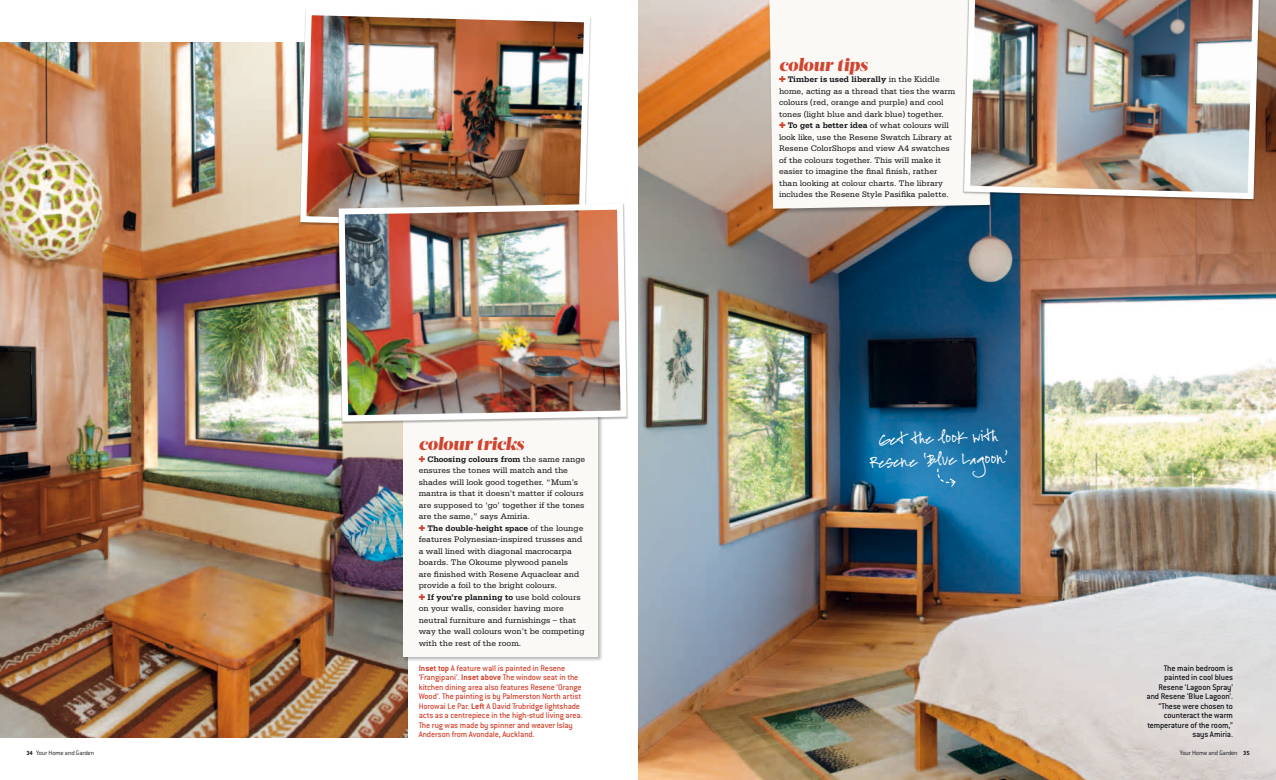
<style>
.page{position:relative;width:1276px;height:780px;background:#fff}
.page>*{position:absolute;margin:0;border:0;box-sizing:border-box;transform-origin:0 0}
.t1{font:italic 900 18px "Acta Display";letter-spacing:-.01em;color:#d04531}
.t2{font:12.5px/22px "FG Jasmine";color:#fff;text-align:center}
.t3{font:500 9px/9.5px "Conduit ITC";letter-spacing:-.015em;color:#d04531}
.t4{font:500 9px/9.5px "Conduit ITC";letter-spacing:-.015em;color:#15161a;text-align:right}
.t5{font:8.5px/11.5px "Serifa";color:#15161a}
.t6{font:300 7px "Conduit ITC";letter-spacing:-.015em;color:#15161a}
.s1{font-weight:700;font-size:6.5px}
.s2{color:#d04531}
.s3{font-weight:700}
</style>
<div class="page">
<img style="left:638px;top:0;width:638px;height:780px">
<img style="left:0;top:43px;width:407px;height:694px">
<div style="left:402px;top:392px;width:201px;height:270px;background:#15161a;opacity:.3"></div>
<div style="left:403px;top:393px;width:195px;height:263px;background:#fbf9f5"></div>
<img style="left:297px;top:10px;width:294px;height:222px">
<div style="left:768px;top:0;width:227px;height:214px;background:#15161a;opacity:.3"></div>
<div style="left:769px;top:0;width:221px;height:209px;background:#fbf9f5"></div>
<img style="left:335px;top:200px;width:293px;height:224px">
<img style="left:961px;top:0;width:301px;height:202px">
<svg style="left:935px;top:467px;width:21px;height:21px"></svg>
<p class="t6" style="left:26px;top:749px;width:69px"><span class="s1">34</span> Your Home and Garden</p>
<h1 class="t1" style="left:419px;top:433px;width:107px">colour tricks</h1>
<p class="t5" style="left:419px;top:453px;width:168px"><span class="s2">✚</span> <span class="s3">Choosing colours from</span> the same range ensures the tones will match and the shades will look good together. “Mum’s mantra is that it doesn’t matter if colours are supposed to ‘go’ together if the tones are the same,” says Amiria.<br><span class="s2">✚</span> <span class="s3">The double-height space</span> of the lounge features Polynesian-inspired trusses and a wall lined with diagonal macrocarpa boards. The Okoume plywood panels<br>are finished with Resene Aquaclear and provide a foil to the bright colours.<br><span class="s2">✚</span> <span class="s3">If you’re planning to</span> use bold colours on your walls, consider having more neutral furniture and furnishings – that way the wall colours won’t be competing with the rest of the room.</p>
<p class="t3" style="left:419px;top:662px;width:165px"><span class="s3">Inset top</span> A feature wall is painted in Resene ‘Frangipani’. <span class="s3">Inset above</span> The window seat in the kitchen dining area also features Resene ‘Orange Wood’. The painting is by Palmerston North artist Horowai Le Par. <span class="s3">Left</span> A David Trubridge lightshade acts as a centrepiece in the high-stud living area.<br>The rug was made by spinner and weaver Islay Anderson from Avondale, Auckland.</p>
<h1 class="t1" style="left:779px;top:53px;width:90px">colour tips</h1>
<p class="t5" style="left:779px;top:74px;width:178px"><span class="s2">✚</span> <span class="s3">Timber is used liberally</span> in the Kiddle home, acting as a thread that ties the warm colours (red, orange and purple) and cool tones (light blue and dark blue) together.<br><span class="s2">✚</span> <span class="s3">To get a better idea</span> of what colours will look like, use the Resene Swatch Library at Resene ColorShops and view A4 swatches of the colours together. This will make it easier to imagine the final finish, rather than looking at colour charts. The library includes the Resene Style Pasifika palette.</p>
<h2 class="t2" style="left:868px;top:429px;width:140px;rotate:-2deg">Get the look with<br>Resene ‘Blue Lagoon’</h2>
<p class="t4" style="left:1146px;top:662px;width:88px">The main bedroom is painted in cool blues<br>Resene ‘Lagoon Spray’ and Resene ‘Blue Lagoon’. “These were chosen to counteract the warm temperature of the room,” says Amiria.</p>
<p class="t6" style="left:1179px;top:749px;width:71px">Your Home and Garden <span class="s1">35</span></p>
</div>
